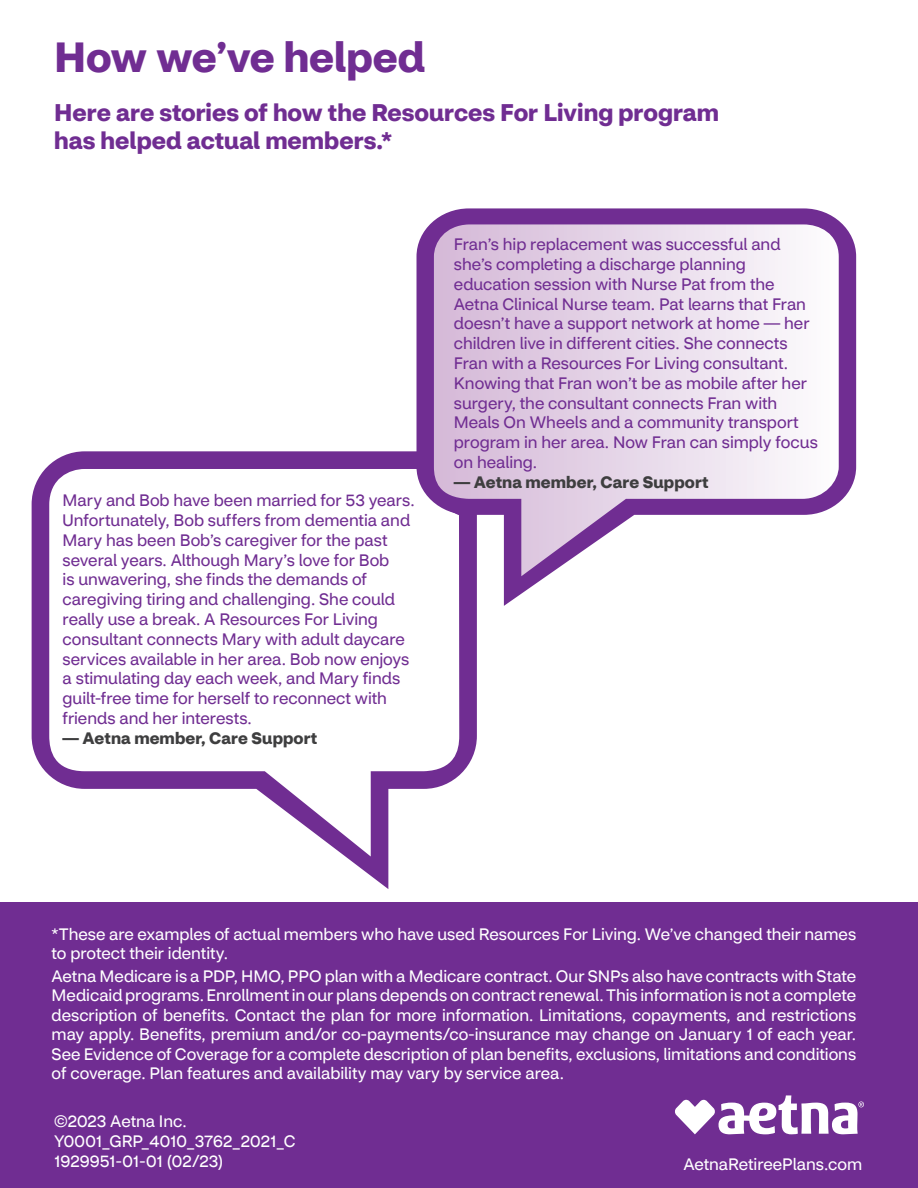
<style>
.page{position:relative;width:918px;height:1188px;background:#fff}
.page>*{position:absolute;margin:0;border:0;box-sizing:border-box;transform-origin:0 0}
.t1{font:700 42px "CVS Health Sans";color:#702d92}
.t2{font:700 24px/28.8px "CVS Health Sans";color:#702d92}
.t3{font:16.5px/19.8px "CVS Health Sans";color:#702d92}
.Disclaimer{font:16.5px/19.5px "CVS Health Sans";color:#fff}
.t4{font:700 16.5px "CVS Health Sans";letter-spacing:.005em;color:#3e3e3f}
.www_aetnamedicare_co{font:16.5px "CVS Health Sans";letter-spacing:-.005em;color:#fff}
</style>
<div class="page">
<div style="left:0;top:903px;width:918px;height:285px;background:#702d92"></div>
<svg style="left:675px;top:1095px;width:189px;height:39px"></svg>
<svg style="left:32px;top:451px;width:445px;height:438px"></svg>
<svg style="left:417px;top:208px;width:439px;height:398px"></svg>
<p class="t1" style="left:54px;top:30px;width:373px">How we’ve helped</p>
<p class="t2" style="left:54px;top:98px;width:667px">Here are stories of how the Resources For Living program has helped actual members.*</p>
<p class="t3" style="left:63px;top:491px;width:354px">Mary and Bob have been married for 53 years.<br>Unfortunately, Bob suffers from dementia and Mary has been Bob’s caregiver for the past several years. Although Mary’s love for Bob<br>is unwavering, she finds the demands of caregiving tiring and challenging. She could really use a break. A Resources For Living consultant connects Mary with adult daycare services available in her area. Bob now enjoys a stimulating day each week, and Mary finds guilt-free time for herself to reconnect with friends and her interests.</p>
<p class="t4" style="left:63px;top:728px;width:256px">— Aetna member, Care Support</p>
<p class="t3" style="left:454px;top:235px;width:365px">Fran’s hip replacement was successful and she’s completing a discharge planning education session with Nurse Pat from the Aetna Clinical Nurse team. Pat learns that Fran doesn’t have a support network at home — her children live in different cities. She connects Fran with a Resources For Living consultant.<br>Knowing that Fran won’t be as mobile after her surgery, the consultant connects Fran with Meals On Wheels and a community transport program in her area. Now Fran can simply focus on healing.</p>
<p class="t4" style="left:454px;top:472px;width:256px">— Aetna member, Care Support</p>
<p class="Disclaimer" style="left:52px;top:924px;width:806px">*These are examples of actual members who have used Resources For Living. We’ve changed their names to protect their identity.</p>
<p class="Disclaimer" style="left:52px;top:967px;width:806px;text-align:justify">Aetna Medicare is a PDP, HMO, PPO plan with a Medicare contract. Our SNPs also have contracts with State Medicaid programs. Enrollment in our plans depends on contract renewal. This information is not a complete description of benefits. Contact the plan for more information. Limitations, copayments, and restrictions may apply. Benefits, premium and/or co-payments/co-insurance may change on January 1 of each year.<br>See Evidence of Coverage for a complete description of plan benefits, exclusions, limitations and conditions of coverage. Plan features and availability may vary by service area.</p>
<p class="Disclaimer" style="left:54px;top:1112px;width:134px">©2023 Aetna Inc.</p>
<p class="Disclaimer" style="left:54px;top:1131px;width:243px">Y0001_GRP_4010_3762_2021_C</p>
<p class="Disclaimer" style="left:54px;top:1151px;width:171px">1929951-01-01 (02/23)</p>
<p class="www_aetnamedicare_co" style="left:683px;top:1154px;width:180px">AetnaRetireePlans.com</p>
</div>
